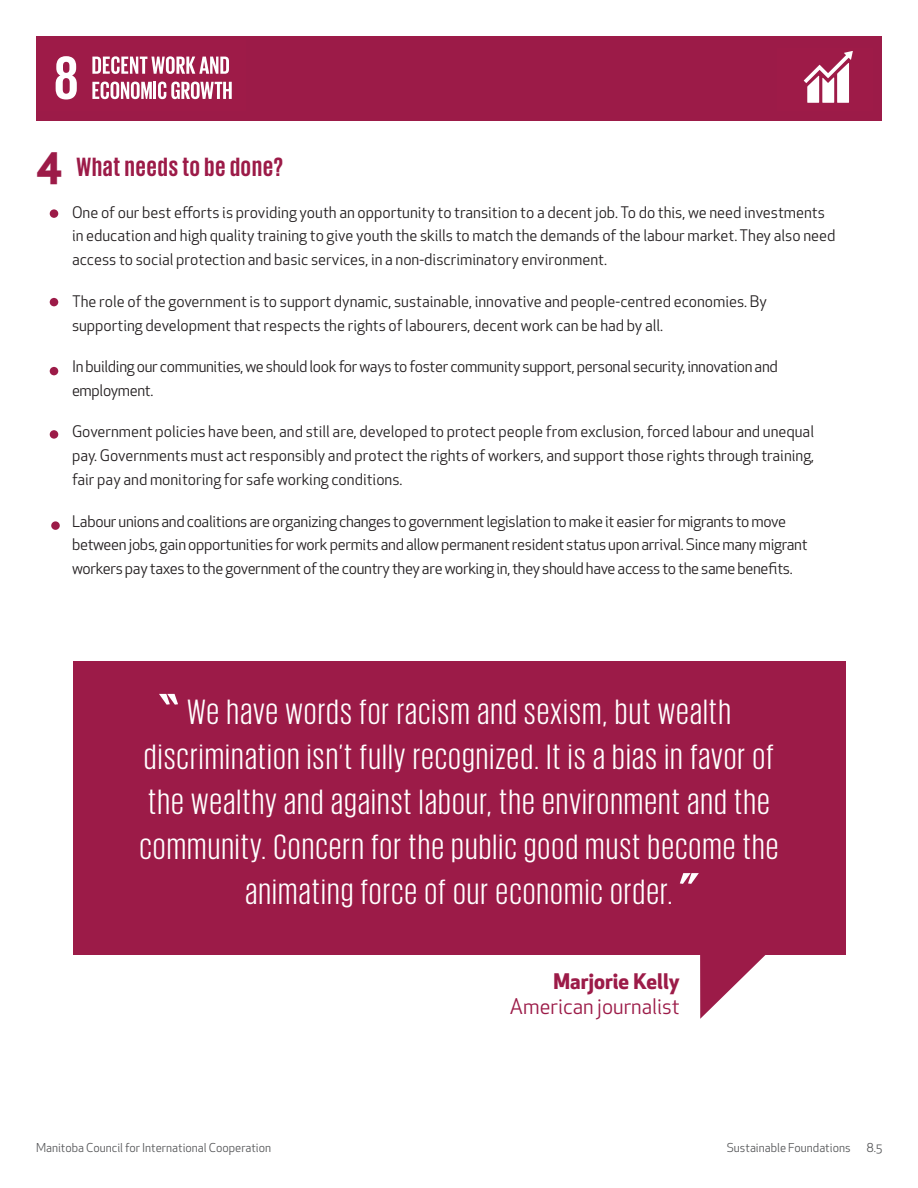
<style>
.page{position:relative;width:918px;height:1188px;background:#fff}
.page>*{position:absolute;margin:0;border:0;box-sizing:border-box;transform-origin:0 0}
.t1{font:700 42px "Apex New";color:#9c1b48}
.t2{font:36px/45px "Giorgio Sans";letter-spacing:.05em;color:#fff;text-align:center}
.t3{font:700 27px "Giorgio Sans";letter-spacing:.04em;color:#9c1b48}
.t4{font:21px/25.5px "Apex New";color:#9c1b48;text-align:right}
.t5{font:15.6px/23.7px "Apex New";color:#231f20}
.t6{font:15.6px/23.7px "Apex New";letter-spacing:-.02em;color:#231f20}
.t7{font:12px "Apex New";color:#57585a}
.s1{font-weight:700}
</style>
<div class="page">
<div style="left:50px;top:209px;width:8px;height:9px;background:#9c1b48;border-radius:50%"></div>
<div style="left:50px;top:298px;width:8px;height:8px;background:#9c1b48;border-radius:50%"></div>
<div style="left:50px;top:367px;width:8px;height:8px;background:#9c1b48;border-radius:50%"></div>
<div style="left:50px;top:430px;width:8px;height:9px;background:#9c1b48;border-radius:50%"></div>
<div style="left:36px;top:36px;width:846px;height:85px;background:#9c1b48"></div>
<svg style="left:56px;top:56px;width:21px;height:44px"></svg>
<svg style="left:92px;top:56px;width:137px;height:18px"></svg>
<svg style="left:92px;top:82px;width:140px;height:17px"></svg>
<div style="left:51px;top:521px;width:9px;height:9px;background:#9c1b48;border-radius:50%"></div>
<div style="left:74px;top:662px;width:772px;height:293px;background:#9c1b48"></div>
<svg style="left:700px;top:955px;width:66px;height:64px"></svg>
<svg style="left:680px;top:873px;width:19px;height:11px"></svg>
<svg style="left:159px;top:694px;width:19px;height:11px"></svg>
<svg style="left:804px;top:51px;width:49px;height:52px"></svg>
<p class="t1" style="left:36px;top:134px;width:28px">4</p>
<p class="t3" style="left:76px;top:153px;width:208px">What needs to be done?</p>
<p class="t5" style="left:72px;top:200px;width:765px">One of our best efforts is providing youth an opportunity to transition to a decent job. To do this, we need investments in education and high quality training to give youth the skills to match the demands of the labour market. They also need access to social protection and basic services, in a non-discriminatory environment.</p>
<p class="t5" style="left:72px;top:289px;width:696px">The role of the government is to support dynamic, sustainable, innovative and people-centred economies. By supporting development that respects the rights of labourers, decent work can be had by all.</p>
<p class="t6" style="left:72px;top:355px;width:707px">In building our communities, we should look for ways to foster community support, personal security, innovation and employment.</p>
<p class="t5" style="left:72px;top:420px;width:744px;text-align:justify">Government policies have been, and still are, developed to protect people from exclusion, forced labour and unequal pay. Governments must act responsibly and protect the rights of workers, and support those rights through training, fair pay and monitoring for safe working conditions.</p>
<p class="t6" style="left:72px;top:509px;width:737px">Labour unions and coalitions are organizing changes to government legislation to make it easier for migrants to move between jobs, gain opportunities for work permits and allow permanent resident status upon arrival. Since many migrant workers pay taxes to the government of the country they are working in, they should have access to the same benefits.</p>
<p class="t2" style="left:140px;top:688px;width:640px">We have words for racism and sexism, but wealth discrimination isn’t fully recognized. It is a bias in favor of the wealthy and against labour, the environment and the community. Concern for the public good must become the animating force of our economic order.</p>
<p class="t4" style="left:510px;top:968px;width:171px"><span class="s1">Marjorie Kelly<br></span>American journalist</p>
<p class="t7" style="left:36px;top:1140px;width:237px">Manitoba Council for International Cooperation</p>
<p class="t7" style="left:727px;top:1140px;width:125px">Sustainable Foundations</p>
<p class="t7" style="left:867px;top:1140px;width:17px">8.5</p>
</div>
